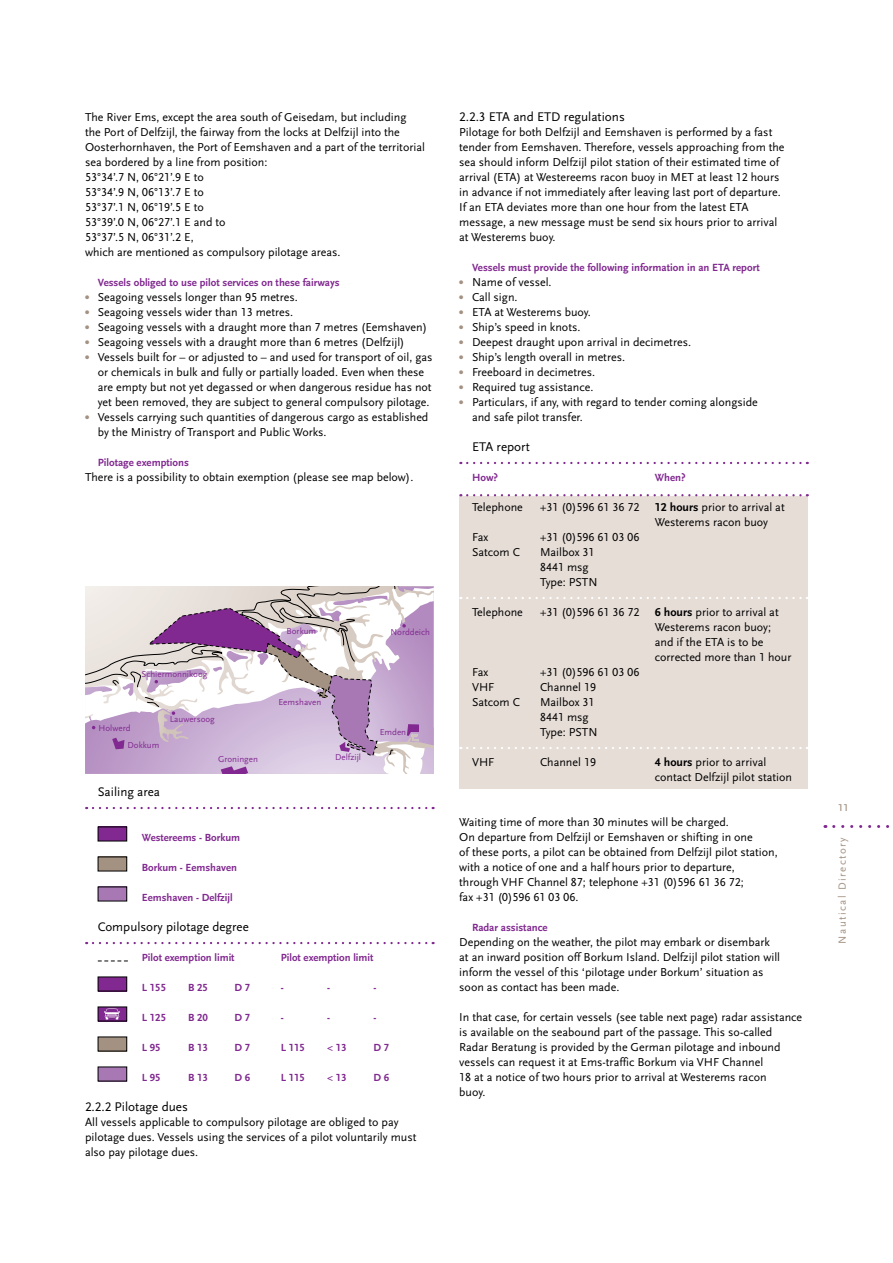
<style>
.page{position:relative;width:893px;height:1263px;background:#fff}
.page>*{position:absolute;margin:0;border:0;box-sizing:border-box;transform-origin:0 0}
.t1{font:14.25px "Scala Sans OT";color:#a39182}
.t2{font:13.2px "Scala Sans OT";color:#000}
.t3{font:13.05px "Scala Sans OT";color:#000}
.t4{font:12px/15px "Scala Sans OT";color:#000}
.t5{font:700 10.8px "Scala Sans OT";color:#812990}
.t6{font:10.8px "Scala Sans OT";letter-spacing:.13em;color:#a39182}
.t7{font:9px "Scala Sans";color:#812990}
.s1{font-weight:700;color:#a39182}
.s2{font-weight:700}
</style>
<div class="page">
<svg style="left:834px;top:825px;width:56px;height:3px"></svg>
<svg style="left:85px;top:586px;width:349px;height:188px"></svg>
<div style="left:459px;top:496px;width:349px;height:293px;background:#e6ddd7"></div>
<svg style="left:467px;top:494px;width:341px;height:2px"></svg>
<svg style="left:467px;top:462px;width:341px;height:2px"></svg>
<svg style="left:467px;top:597px;width:341px;height:2px"></svg>
<svg style="left:467px;top:747px;width:341px;height:2px"></svg>
<svg style="left:93px;top:807px;width:341px;height:2px"></svg>
<svg style="left:93px;top:942px;width:341px;height:2px"></svg>
<div style="left:98px;top:827px;width:29px;height:14px;background:#812990"></div>
<div style="left:98px;top:857px;width:29px;height:14px;background:#a39182"></div>
<div style="left:98px;top:887px;width:29px;height:14px;background:#a778b4"></div>
<svg style="left:98px;top:960px;width:30px;height:1px"></svg>
<div style="left:98px;top:977px;width:29px;height:14px;background:#812990"></div>
<div style="left:98px;top:1007px;width:29px;height:14px;background:#812990"></div>
<svg style="left:104px;top:1008px;width:16px;height:11px"></svg>
<div style="left:98px;top:1037px;width:29px;height:14px;background:#a39182"></div>
<div style="left:98px;top:1067px;width:29px;height:14px;background:#a778b4"></div>
<p class="t4" style="left:85px;top:110px;width:341px">The River Ems, except the area south of Geisedam, but including the Port of Delfzijl, the fairway from the locks at Delfzijl into the Oosterhornhaven, the Port of Eemshaven and a part of the territorial sea bordered by a line from position:<br>53°34’.7 N, 06°21’.9 E to<br>53°34’.9 N, 06°13’.7 E to<br>53°37’.1 N, 06°19’.5 E to<br>53°39’.0 N, 06°27’.1 E and to<br>53°37’.5 N, 06°31’.2 E,<br>which are mentioned as compulsory pilotage areas.</p>
<p class="t5" style="left:98px;top:277px;width:243px">Vessels obliged to use pilot services on these fairways</p>
<p class="t4" style="left:85px;top:290px;width:214px"><span class="s1">•</span> Seagoing vessels longer than 95 metres.</p>
<p class="t4" style="left:85px;top:305px;width:210px"><span class="s1">•</span> Seagoing vessels wider than 13 metres.</p>
<p class="t4" style="left:85px;top:320px;width:344px"><span class="s1">•</span> Seagoing vessels with a draught more than 7 metres (Eemshaven)</p>
<p class="t4" style="left:85px;top:335px;width:321px"><span class="s1">•</span> Seagoing vessels with a draught more than 6 metres (Delfzijl)</p>
<p class="t4" style="left:98px;top:350px;width:336px;text-indent:-13px"><span class="s1">•</span> Vessels built for – or adjusted to – and used for transport of oil, gas or chemicals in bulk and fully or partially loaded. Even when these are empty but not yet degassed or when dangerous residue has not yet been removed, they are subject to general compulsory pilotage.</p>
<p class="t4" style="left:98px;top:410px;width:332px;text-indent:-13px"><span class="s1">•</span> Vessels carrying such quantities of dangerous cargo as established by the Ministry of Transport and Public Works.</p>
<p class="t5" style="left:98px;top:457px;width:93px">Pilotage exemptions</p>
<p class="t4" style="left:85px;top:470px;width:330px">There is a possibility to obtain exemption (please see map below).</p>
<p class="t7" style="left:142px;top:669px;width:67px">Schiermonnikoog</p>
<p class="t7" style="left:99px;top:723px;width:34px">Holwerd</p>
<p class="t7" style="left:170px;top:714px;width:47px">Lauwersoog</p>
<p class="t7" style="left:128px;top:740px;width:33px">Dokkum</p>
<p class="t7" style="left:218px;top:754px;width:41px">Groningen</p>
<p class="t7" style="left:287px;top:626px;width:31px">Borkum</p>
<p class="t7" style="left:390px;top:628px;width:41px">Norddeich</p>
<p class="t7" style="left:278px;top:697px;width:44px">Eemshaven</p>
<p class="t7" style="left:335px;top:752px;width:28px">Delfzijl</p>
<p class="t7" style="left:380px;top:727px;width:28px">Emden</p>
<p class="t3" style="left:98px;top:785px;width:64px">Sailing area</p>
<p class="t5" style="left:142px;top:832px;width:100px">Westereems - Borkum</p>
<p class="t5" style="left:142px;top:862px;width:97px">Borkum - Eemshaven</p>
<p class="t5" style="left:142px;top:892px;width:92px">Eemshaven - Delfzijl</p>
<p class="t3" style="left:98px;top:920px;width:153px">Compulsory pilotage degree</p>
<p class="t5" style="left:142px;top:952px;width:94px">Pilot exemption limit</p>
<p class="t5" style="left:281px;top:952px;width:94px">Pilot exemption limit</p>
<p class="t5" style="left:142px;top:982px;width:26px">L 155</p>
<p class="t5" style="left:188px;top:982px;width:21px">B 25</p>
<p class="t5" style="left:234px;top:982px;width:17px">D 7</p>
<p class="t5" style="left:281px;top:982px;width:4px">-</p>
<p class="t5" style="left:327px;top:982px;width:4px">-</p>
<p class="t5" style="left:373px;top:982px;width:4px">-</p>
<p class="t5" style="left:142px;top:1012px;width:26px">L 125</p>
<p class="t5" style="left:188px;top:1012px;width:21px">B 20</p>
<p class="t5" style="left:234px;top:1012px;width:17px">D 7</p>
<p class="t5" style="left:281px;top:1012px;width:4px">-</p>
<p class="t5" style="left:327px;top:1012px;width:4px">-</p>
<p class="t5" style="left:373px;top:1012px;width:4px">-</p>
<p class="t5" style="left:142px;top:1042px;width:20px">L 95</p>
<p class="t5" style="left:188px;top:1042px;width:21px">B 13</p>
<p class="t5" style="left:234px;top:1042px;width:17px">D 7</p>
<p class="t5" style="left:281px;top:1042px;width:26px">L 115</p>
<p class="t5" style="left:327px;top:1042px;width:21px">&lt; 13</p>
<p class="t5" style="left:373px;top:1042px;width:17px">D 7</p>
<p class="t5" style="left:142px;top:1072px;width:20px">L 95</p>
<p class="t5" style="left:188px;top:1072px;width:21px">B 13</p>
<p class="t5" style="left:234px;top:1072px;width:17px">D 6</p>
<p class="t5" style="left:281px;top:1072px;width:26px">L 115</p>
<p class="t5" style="left:327px;top:1072px;width:21px">&lt; 13</p>
<p class="t5" style="left:373px;top:1072px;width:17px">D 6</p>
<p class="t2" style="left:85px;top:1100px;width:104px">2.2.2 Pilotage dues</p>
<p class="t4" style="left:85px;top:1115px;width:333px">All vessels applicable to compulsory pilotage are obliged to pay pilotage dues. Vessels using the services of a pilot voluntarily must also pay pilotage dues.</p>
<p class="t2" style="left:459px;top:110px;width:167px">2.2.3 ETA and ETD regulations</p>
<p class="t4" style="left:459px;top:125px;width:327px">Pilotage for both Delfzijl and Eemshaven is performed by a fast tender from Eemshaven. Therefore, vessels approaching from the sea should inform Delfzijl pilot station of their estimated time of arrival (ETA) at Westereems racon buoy in MET at least 12 hours in advance if not immediately after leaving last port of departure.<br>If an ETA deviates more than one hour from the latest ETA message, a new message must be send six hours prior to arrival at Westerems buoy.</p>
<p class="t5" style="left:472px;top:262px;width:289px">Vessels must provide the following information in an ETA report</p>
<p class="t4" style="left:459px;top:275px;width:94px"><span class="s1">•</span> Name of vessel.</p>
<p class="t4" style="left:459px;top:290px;width:60px"><span class="s1">•</span> Call sign.</p>
<p class="t4" style="left:459px;top:305px;width:133px"><span class="s1">•</span> ETA at Westerems buoy.</p>
<p class="t4" style="left:459px;top:320px;width:123px"><span class="s1">•</span> Ship’s speed in knots.</p>
<p class="t4" style="left:459px;top:335px;width:233px"><span class="s1">•</span> Deepest draught upon arrival in decimetres.</p>
<p class="t4" style="left:459px;top:350px;width:167px"><span class="s1">•</span> Ship’s length overall in metres.</p>
<p class="t4" style="left:459px;top:365px;width:137px"><span class="s1">•</span> Freeboard in decimetres.</p>
<p class="t4" style="left:459px;top:380px;width:136px"><span class="s1">•</span> Required tug assistance.</p>
<p class="t4" style="left:472px;top:395px;width:287px;text-indent:-13px"><span class="s1">•</span> Particulars, if any, with regard to tender coming alongside and safe pilot transfer.</p>
<p class="t2" style="left:472px;top:440px;width:59px">ETA report</p>
<p class="t5" style="left:472px;top:472px;width:28px">How?</p>
<p class="t5" style="left:655px;top:472px;width:32px">When?</p>
<p class="t4" style="left:472px;top:500px;width:52px">Telephone</p>
<p class="t4" style="left:540px;top:500px;width:101px">+31 (0)596 61 36 72</p>
<p class="t4" style="left:655px;top:500px;width:131px"><span class="s2">12 hours</span> prior to arrival at<br>Westerems racon buoy</p>
<p class="t4" style="left:472px;top:530px;width:18px">Fax</p>
<p class="t4" style="left:540px;top:530px;width:101px">+31 (0)596 61 03 06</p>
<p class="t4" style="left:472px;top:545px;width:49px">Satcom C</p>
<p class="t4" style="left:540px;top:545px;width:59px">Mailbox 31<br>8441 msg<br>Type: PSTN</p>
<p class="t4" style="left:472px;top:605px;width:52px">Telephone</p>
<p class="t4" style="left:540px;top:605px;width:101px">+31 (0)596 61 36 72</p>
<p class="t4" style="left:655px;top:605px;width:138px"><span class="s2">6 hours</span> prior to arrival at<br>Westerems racon buoy; and if the ETA is to be corrected more than 1 hour</p>
<p class="t4" style="left:472px;top:665px;width:18px">Fax</p>
<p class="t4" style="left:540px;top:665px;width:101px">+31 (0)596 61 03 06</p>
<p class="t4" style="left:472px;top:680px;width:24px">VHF</p>
<p class="t4" style="left:540px;top:680px;width:57px">Channel 19</p>
<p class="t4" style="left:472px;top:695px;width:49px">Satcom C</p>
<p class="t4" style="left:540px;top:695px;width:59px">Mailbox 31<br>8441 msg<br>Type: PSTN</p>
<p class="t4" style="left:472px;top:755px;width:24px">VHF</p>
<p class="t4" style="left:540px;top:755px;width:57px">Channel 19</p>
<p class="t4" style="left:655px;top:755px;width:139px"><span class="s2">4 hours</span> prior to arrival contact Delfzijl pilot station</p>
<p class="t4" style="left:459px;top:815px;width:320px">Waiting time of more than 30 minutes will be charged.<br>On departure from Delfzijl or Eemshaven or shifting in one<br>of these ports, a pilot can be obtained from Delfzijl pilot station, with a notice of one and a half hours prior to departure,<br>through VHF Channel 87; telephone +31 (0)596 61 36 72;<br>fax +31 (0)596 61 03 06.</p>
<p class="t5" style="left:472px;top:922px;width:77px">Radar assistance</p>
<p class="t4" style="left:459px;top:935px;width:322px">Depending on the weather, the pilot may embark or disembark at an inward position off Borkum Island. Delfzijl pilot station will inform the vessel of this ‘pilotage under Borkum’ situation as soon as contact has been made.</p>
<p class="t4" style="left:459px;top:1010px;width:344px">In that case, for certain vessels (see table next page) radar assistance is available on the seabound part of the passage. This so-called Radar Beratung is provided by the German pilotage and inbound vessels can request it at Ems-traffic Borkum via VHF Channel<br>18 at a notice of two hours prior to arrival at Westerems racon<br>buoy.</p>
<p class="t1" style="left:838px;top:799px;width:13px">11</p>
<p class="t6" style="left:836px;top:944px;width:107px;rotate:-90deg">Nautical Directory</p>
</div>
